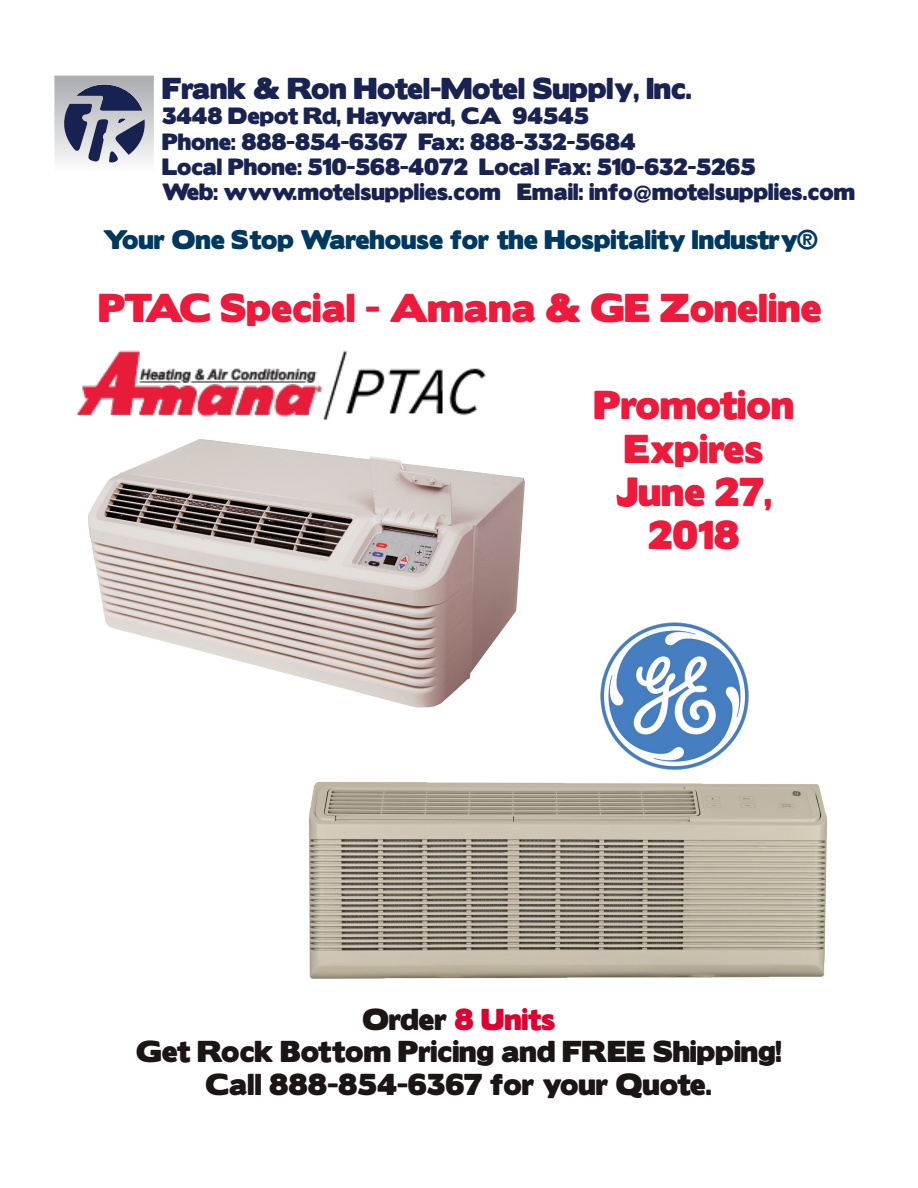
<style>
.page{position:relative;width:918px;height:1188px;background:#fff}
.page>*{position:absolute;margin:0;border:0;box-sizing:border-box;transform-origin:0 0}
.t1{font:36px/43.2px "Boris Black Bloxx";color:#ed1a3b;text-align:center}
.t2{font:27px/32.4px "Boris Black Bloxx";color:#1b1515;text-align:center}
.t3{font:27px "Boris Black Bloxx";color:#192351}
.t4{font:27px "Boris Black Bloxx";color:#df002f}
.t5{font:24px "Boris Black Bloxx";color:#00395f}
.t6{font:21px "Boris Black Bloxx";color:#192351}
.s1{color:#1b1515}
</style>
<div class="page">
<svg style="left:54px;top:76px;width:100px;height:87px;background:#9296a7"></svg>
<img style="left:88px;top:439px;width:437px;height:268px">
<img style="left:76px;top:350px;width:410px;height:70px">
<img style="left:600px;top:622px;width:149px;height:85px">
<img style="left:310px;top:707px;width:517px;height:272px">
<p class="t3" style="left:162px;top:68px;width:532px">Frank &amp; Ron Hotel-Motel Supply, Inc.</p>
<p class="t6" style="left:162px;top:100px;width:428px">3448 Depot Rd, Hayward, CA 94545</p>
<p class="t6" style="left:162px;top:125px;width:475px">Phone: 888-854-6367 Fax: 888-332-5684</p>
<p class="t6" style="left:162px;top:151px;width:595px">Local Phone: 510-568-4072 Local Fax: 510-632-5265</p>
<p class="t6" style="left:162px;top:176px;width:694px">Web: www.motelsupplies.com Email: info@motelsupplies.com</p>
<p class="t5" style="left:103px;top:221px;width:715px">Your One Stop Warehouse for the Hospitality Industry®</p>
<p class="t1" style="left:98px;top:288px;width:725px">PTAC Special - Amana &amp; GE Zoneline</p>
<p class="t1" style="left:594px;top:385px;width:202px">Promotion<br>Expires<br>June 27,<br>2018</p>
<p class="t4" style="left:362px;top:999px;width:195px"><span class="s1">Order</span> 8 Units</p>
<p class="t2" style="left:136px;top:1037px;width:647px">Get Rock Bottom Pricing and FREE Shipping!<br>Call 888-854-6367 for your Quote.</p>
</div>
